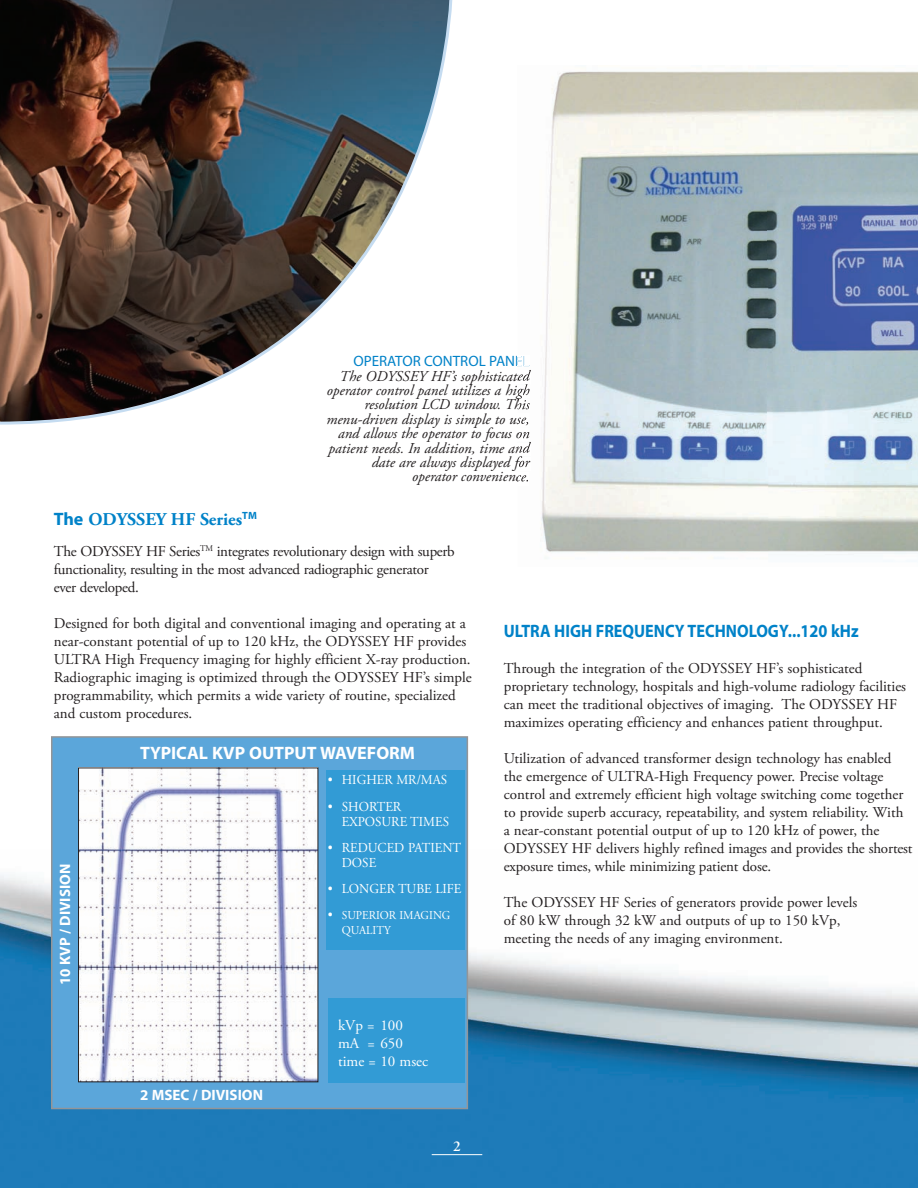
<style>
.page{position:relative;width:918px;height:1188px;background:#fff}
.page>*{position:absolute;margin:0;border:0;box-sizing:border-box;transform-origin:0 0}
.t1{font:700 18px "Myriad Pro";color:#0082c8;scale:.9 1}
.t2{font:700 18px "Myriad Pro";color:#fff}
.t3{font:700 18px "Adobe Garamond Pro";color:#0082c8}
.t4{font:15px/18px "Adobe Garamond Pro";color:#231f20}
.t5{font:italic 15px/14.4px "Adobe Garamond Pro";color:#231f20;text-align:right}
.t6{font:15px/18px "Adobe Garamond Pro";letter-spacing:-.02em;color:#231f20}
.t7{font:700 15px "Myriad Pro";color:#fff}
.t8{font:15px/18px "Adobe Garamond Pro";color:#fff}
.t9{font:15px "Myriad Pro";color:#0082c8}
.t10{font:600 15px "Adobe Garamond Pro";color:#fff}
.t11{font:13.65px/15px "Adobe Garamond Pro";color:#fff;scale:.95 1}
.t12{font:12px/15px "Adobe Garamond Pro";color:#fff;scale:.95 1}
.s1{font-family:"Myriad Pro"}
.s2{font-size:13.65px}
</style>
<div class="page">
<img style="left:0;top:849px;width:918px;height:339px">
<div style="left:52px;top:737px;width:415px;height:372px;background:#5ba6da"></div>
<div style="left:51px;top:736px;width:417px;height:373px;border:2px solid #939598"></div>
<img style="left:80px;top:770px;width:236px;height:310px">
<div style="left:78px;top:768px;width:240px;height:314px;border:1px solid #231f20"></div>
<div style="left:328px;top:999px;width:136px;height:83px;background:#329bd5"></div>
<div style="left:326px;top:771px;width:139px;height:179px;background:#329bd5"></div>
<svg style="left:0;top:0;width:453px;height:425px"></svg>
<hr style="left:432px;top:1154px;width:50px;height:1px;background:#fff">
<img style="left:518px;top:71px;width:400px;height:488px">
<svg style="left:518px;top:356px;width:11px;height:10px"></svg>
<img style="left:518px;top:370px;width:13px;height:29px">
<img style="left:518px;top:385px;width:12px;height:14px">
<svg style="left:518px;top:384px;width:12px;height:1px"></svg>
<svg style="left:518px;top:399px;width:12px;height:11px"></svg>
<img style="left:518px;top:413px;width:13px;height:14px">
<img style="left:518px;top:427px;width:13px;height:44px">
<svg style="left:518px;top:427px;width:12px;height:1px"></svg>
<svg style="left:518px;top:442px;width:12px;height:1px"></svg>
<svg style="left:518px;top:456px;width:12px;height:1px"></svg>
<svg style="left:518px;top:472px;width:10px;height:13px"></svg>
<p class="t9" style="left:353px;top:352px;width:178px">OPERATOR CONTROL PANEL</p>
<p class="t5" style="left:326px;top:369px;width:205px">The ODYSSEY HF’s sophisticated operator control panel utilizes a high resolution LCD window. This menu-driven display is simple to use, and allows the operator to focus on patient needs. In addition, time and date are always displayed for operator convenience.</p>
<p class="t3" style="left:54px;top:508px;width:205px"><span class="s1">The</span> ODYSSEY HF Series<sup>TM</sup></p>
<p class="t6" style="left:54px;top:543px;width:402px">The ODYSSEY HF Series<sup>TM</sup> integrates revolutionary design with superb functionality, resulting in the most advanced radiographic generator<br>ever developed.</p>
<p class="t4" style="left:54px;top:615px;width:420px">Designed for both digital and conventional imaging and operating at a near-constant potential of up to 120 kHz, the ODYSSEY HF provides ULTRA High Frequency imaging for highly efficient X-ray production.<br>Radiographic imaging is optimized through the ODYSSEY HF’s simple programmability, which permits a wide variety of routine, specialized and custom procedures.</p>
<p class="t7" style="left:55px;top:985px;width:123px;rotate:-90deg">10 KVP / DIVISION</p>
<p class="t2" style="left:140px;top:741px;width:277px">TYPICAL KVP OUTPUT WAVEFORM</p>
<p class="t11" style="left:328px;top:773px;width:127px">• HIGHER MR/MAS</p>
<p class="t11" style="left:342px;top:799px;width:114px;text-indent:-14px">• SHORTER<br>EXPOSURE TIMES</p>
<p class="t11" style="left:342px;top:840px;width:127px;text-indent:-14px">• REDUCED PATIENT<br>DOSE</p>
<p class="t11" style="left:328px;top:881px;width:142px">• LONGER TUBE LIFE</p>
<p class="t12" style="left:342px;top:908px;width:116px;text-indent:-14px"><span class="s2">•</span> SUPERIOR IMAGING<br>QUALITY</p>
<p class="t7" style="left:140px;top:1085px;width:125px">2 MSEC / DIVISION</p>
<p class="t8" style="left:338px;top:1017px;width:92px">kVp = 100<br>mA = 650 time = 10 msec</p>
<p class="t10" style="left:453px;top:1138px;width:9px">2</p>
<p class="t1" style="left:504px;top:619px;width:396px">ULTRA HIGH FREQUENCY TECHNOLOGY...120 kHz</p>
<p class="t4" style="left:504px;top:660px;width:404px">Through the integration of the ODYSSEY HF’s sophisticated proprietary technology, hospitals and high-volume radiology facilities can meet the traditional objectives of imaging. The ODYSSEY HF maximizes operating efficiency and enhances patient throughput.</p>
<p class="t4" style="left:504px;top:750px;width:410px">Utilization of advanced transformer design technology has enabled the emergence of ULTRA-High Frequency power. Precise voltage control and extremely efficient high voltage switching come together to provide superb accuracy, repeatability, and system reliability. With a near-constant potential output of up to 120 kHz of power, the ODYSSEY HF delivers highly refined images and provides the shortest exposure times, while minimizing patient dose.</p>
<p class="t4" style="left:504px;top:894px;width:355px">The ODYSSEY HF Series of generators provide power levels of 80 kW through 32 kW and outputs of up to 150 kVp, meeting the needs of any imaging environment.</p>
</div>
